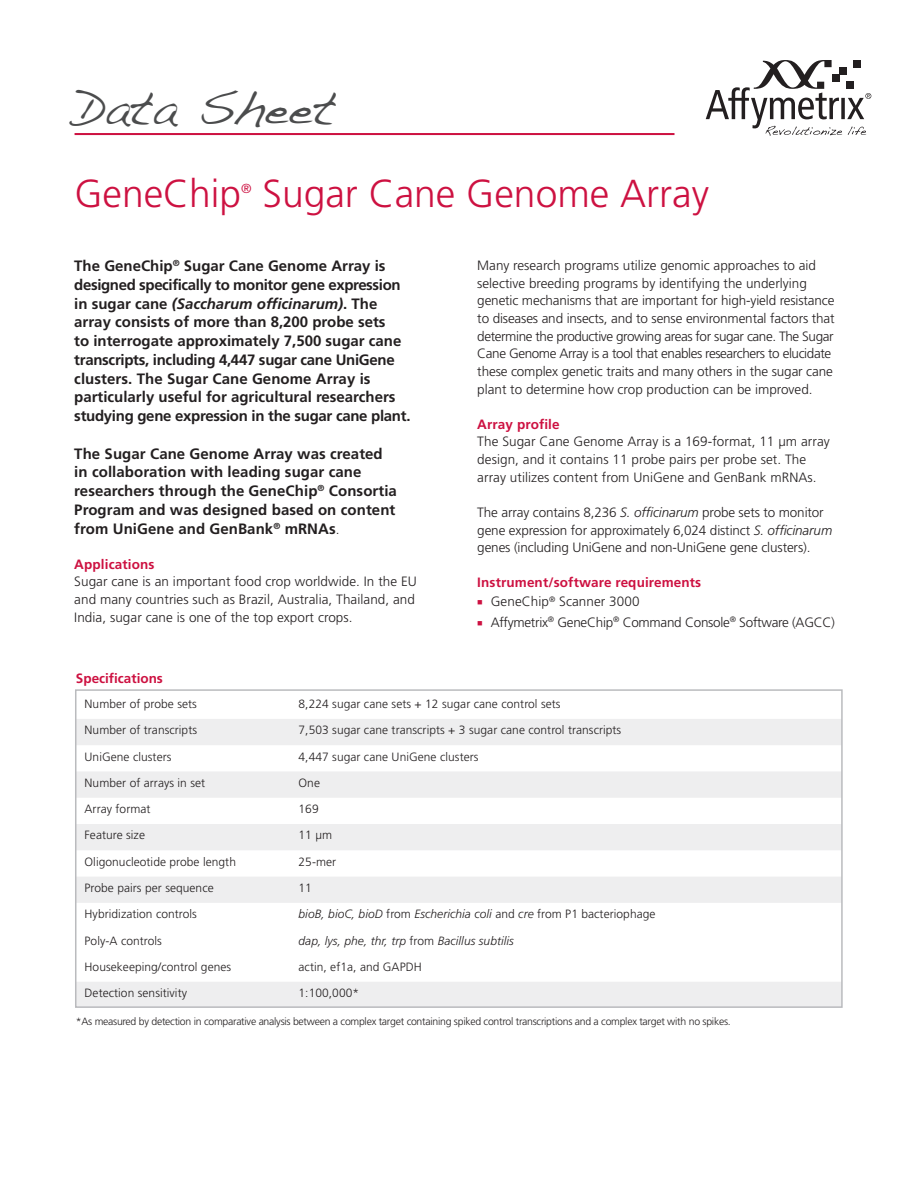
<style>
.page{position:relative;width:918px;height:1188px;background:#fff}
.page>*{position:absolute;margin:0;border:0;box-sizing:border-box;transform-origin:0 0}
.t1{font:42px "Dakota";color:#4b4c4d}
.t2{font:300 39px "Frutiger LT Std";color:#cd1141}
.Body_Paragraph{font:700 15px/18.8px "Frutiger LT Std";color:#231f20}
.Body_Paragraph-2{font:300 13.5px/17.7px "Frutiger LT Std";letter-spacing:-.01em;color:#231f20}
.Subhead{font:700 13.5px "Frutiger LT Std";letter-spacing:.01em;color:#cd1141}
.Bullets_Paragraph{font:300 13.5px "Frutiger LT Std";letter-spacing:-.02em;color:#231f20}
.Bullets_Paragraph-2{font:300 13.5px "Frutiger LT Std";letter-spacing:.005em;color:#231f20}
.Bullets_Paragraph-3{font:700 13.5px "Frutiger LT Std";color:#cd1141}
.t3{font:300 13.05px "Frutiger LT Std";color:#cd1141}
.Bullets_Paragraph-4{font:300 12px "Frutiger LT Std";letter-spacing:.005em;color:#231f20}
.Bullets_Paragraph-5{font:italic 300 12px "Frutiger LT Std";letter-spacing:.005em;color:#231f20}
.Bullets_Paragraph-6{font:300 10.5px "Frutiger LT Std";letter-spacing:-.025em;color:#231f20}
.s1{font-style:italic}
.s2{font-weight:300;font-size:13.5px}
.s3{color:#cd1141}
.s4{font-style:normal}
</style>
<div class="page">
<div style="left:78px;top:719px;width:762px;height:26px;background:#eeeeef"></div>
<svg style="left:78px;top:772px;width:762px;height:233px"></svg>
<div style="left:75px;top:689px;width:768px;height:319px;border:2px solid #babbbe"></div>
<hr style="left:75px;top:133px;width:600px;height:2px;background:#cd1141">
<svg style="left:706px;top:60px;width:165px;height:76px"></svg>
<p class="t1" style="left:72px;top:82px;width:265px">Data Sheet</p>
<p class="t2" style="left:74px;top:171px;width:168px">GeneChip</p>
<p class="t3" style="left:241px;top:181px;width:12px">®</p>
<p class="t2" style="left:263px;top:171px;width:448px">Sugar Cane Genome Array</p>
<p class="Body_Paragraph" style="left:74px;top:257px;width:338px">The GeneChip<sup>®</sup> Sugar Cane Genome Array is designed specifically to monitor gene expression in sugar cane <span class="s1">(Saccharum officinarum)</span>. The array consists of more than 8,200 probe sets<br>to interrogate approximately 7,500 sugar cane transcripts, including 4,447 sugar cane UniGene clusters. The Sugar Cane Genome Array is particularly useful for agricultural researchers studying gene expression in the sugar cane plant.</p>
<p class="Body_Paragraph" style="left:74px;top:444px;width:324px">The Sugar Cane Genome Array was created in collaboration with leading sugar cane researchers through the GeneChip<sup>®</sup> Consortia Program and was designed based on content from UniGene and GenBank<sup>®</sup> mRNAs<span class="s2">.</span></p>
<p class="Subhead" style="left:74px;top:556px;width:82px">Applications</p>
<p class="Body_Paragraph-2" style="left:74px;top:573px;width:344px">Sugar cane is an important food crop worldwide. In the EU and many countries such as Brazil, Australia, Thailand, and<br>India, sugar cane is one of the top export crops.</p>
<p class="Body_Paragraph-2" style="left:477px;top:257px;width:340px">Many research programs utilize genomic approaches to aid selective breeding programs by identifying the underlying</p>
<p class="Body_Paragraph-2" style="left:477px;top:292px;width:359px">genetic mechanisms that are important for high-yield resistance to diseases and insects, and to sense environmental factors that determine the productive growing areas for sugar cane. The Sugar Cane Genome Array is a tool that enables researchers to elucidate these complex genetic traits and many others in the sugar cane plant to determine how crop production can be improved.</p>
<p class="Subhead" style="left:477px;top:416px;width:84px">Array profile</p>
<p class="Body_Paragraph-2" style="left:477px;top:433px;width:354px">The Sugar Cane Genome Array is a 169-format, 11 µm array design, and it contains 11 probe pairs per probe set. The array utilizes content from UniGene and GenBank mRNAs.</p>
<p class="Body_Paragraph-2" style="left:477px;top:504px;width:356px">The array contains 8,236 <span class="s1">S. officinarum</span> probe sets to monitor gene expression for approximately 6,024 distinct <span class="s1">S. officinarum </span>genes (including UniGene and non-UniGene gene clusters).</p>
<p class="Subhead" style="left:477px;top:575px;width:225px">Instrument/software requirements</p>
<p class="Bullets_Paragraph-2" style="left:477px;top:594px;width:164px"><span class="s3">■</span> GeneChip<sup>®</sup> Scanner 3000</p>
<p class="Bullets_Paragraph" style="left:477px;top:615px;width:359px"><span class="s3">■</span> Affymetrix<sup>®</sup> GeneChip<sup>®</sup> Command Console<sup>®</sup> Software (AGCC)</p>
<p class="Bullets_Paragraph-3" style="left:76px;top:670px;width:89px">Specifications</p>
<p class="Bullets_Paragraph-4" style="left:85px;top:697px;width:114px">Number of probe sets</p>
<p class="Bullets_Paragraph-4" style="left:299px;top:697px;width:263px">8,224 sugar cane sets + 12 sugar cane control sets</p>
<p class="Bullets_Paragraph-4" style="left:85px;top:723px;width:114px">Number of transcripts</p>
<p class="Bullets_Paragraph-4" style="left:299px;top:723px;width:324px">7,503 sugar cane transcripts + 3 sugar cane control transcripts</p>
<p class="Bullets_Paragraph-4" style="left:85px;top:750px;width:88px">UniGene clusters</p>
<p class="Bullets_Paragraph-4" style="left:299px;top:750px;width:181px">4,447 sugar cane UniGene clusters</p>
<p class="Bullets_Paragraph-4" style="left:85px;top:776px;width:122px">Number of arrays in set</p>
<p class="Bullets_Paragraph-4" style="left:299px;top:776px;width:23px">One</p>
<p class="Bullets_Paragraph-4" style="left:85px;top:802px;width:67px">Array format</p>
<p class="Bullets_Paragraph-4" style="left:299px;top:802px;width:22px">169</p>
<p class="Bullets_Paragraph-4" style="left:85px;top:828px;width:62px">Feature size</p>
<p class="Bullets_Paragraph-4" style="left:299px;top:828px;width:35px">11 µm</p>
<p class="Bullets_Paragraph-4" style="left:85px;top:855px;width:153px">Oligonucleotide probe length</p>
<p class="Bullets_Paragraph-4" style="left:299px;top:855px;width:39px">25-mer</p>
<p class="Bullets_Paragraph-4" style="left:85px;top:881px;width:131px">Probe pairs per sequence</p>
<p class="Bullets_Paragraph-4" style="left:299px;top:881px;width:15px">11</p>
<p class="Bullets_Paragraph-4" style="left:85px;top:907px;width:114px">Hybridization controls</p>
<p class="Bullets_Paragraph-5" style="left:299px;top:907px;width:358px">bioB, bioC, bioD <span class="s4">from</span> Escherichia coli <span class="s4">and</span> cre <span class="s4">from P1 bacteriophage</span></p>
<p class="Bullets_Paragraph-4" style="left:85px;top:934px;width:79px">Poly-A controls</p>
<p class="Bullets_Paragraph-5" style="left:299px;top:934px;width:217px">dap, lys, phe, thr, trp <span class="s4">from</span> Bacillus subtilis</p>
<p class="Bullets_Paragraph-4" style="left:85px;top:960px;width:148px">Housekeeping/control genes</p>
<p class="Bullets_Paragraph-4" style="left:299px;top:960px;width:125px">actin, ef1a, and GAPDH</p>
<p class="Bullets_Paragraph-4" style="left:85px;top:986px;width:104px">Detection sensitivity</p>
<p class="Bullets_Paragraph-4" style="left:299px;top:986px;width:62px">1:100,000*</p>
<p class="Bullets_Paragraph-6" style="left:76px;top:1015px;width:656px">*As measured by detection in comparative analysis between a complex target containing spiked control transcriptions and a complex target with no spikes.</p>
</div>
